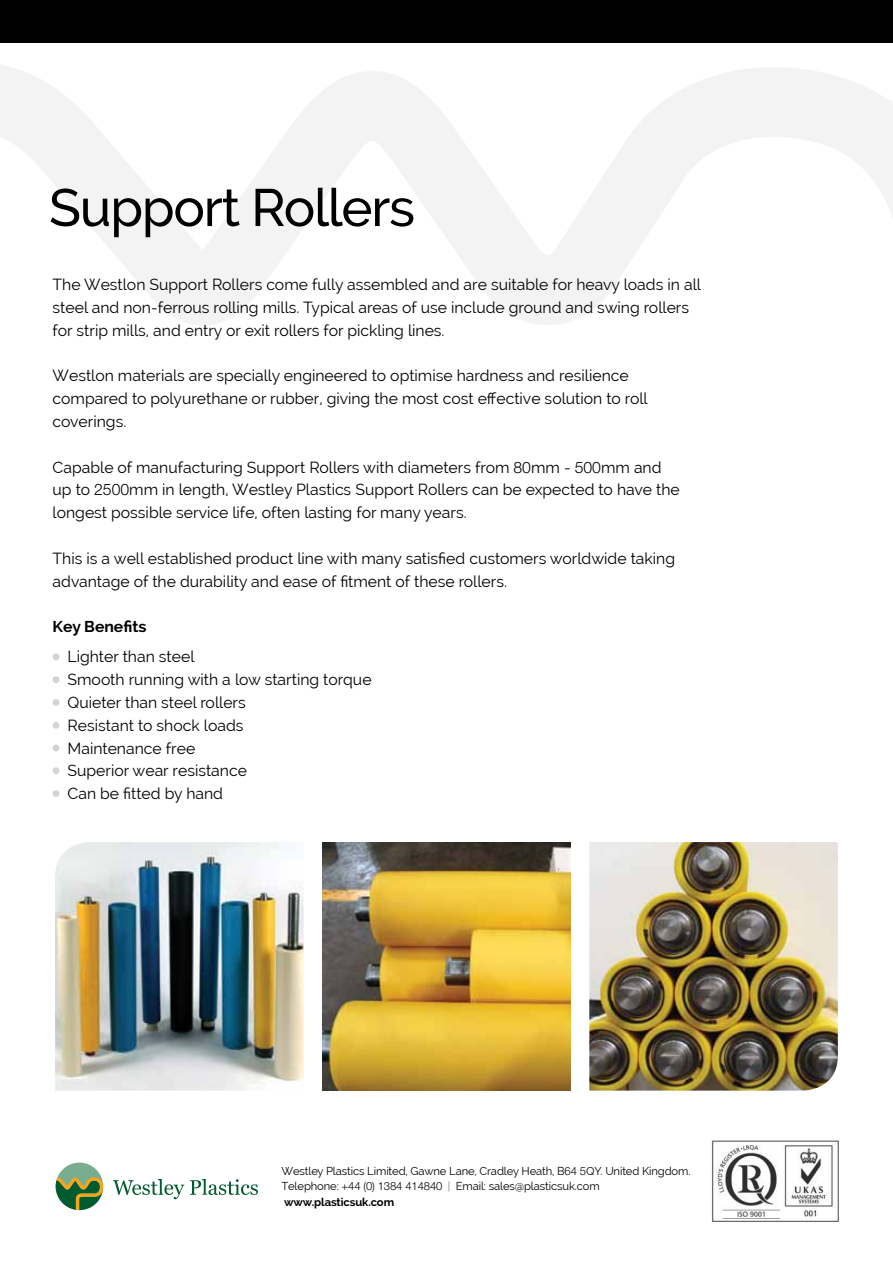
<style>
.page{position:relative;width:893px;height:1263px;background:#fff}
.page>*{position:absolute;margin:0;border:0;box-sizing:border-box;transform-origin:0 0}
.t1{font:500 52.5px "Raleway";letter-spacing:-.02em;color:#000}
.t2{font:15.75px/22.8px "Raleway";color:#000}
.t3{font:700 15.75px "Raleway";color:#000}
.t4{font:11.25px/15.8px "Raleway";letter-spacing:-.01em;color:#000}
.s1{font-family:"Helvetica Neue LT Std";font-weight:300}
.s2{color:#808285}
.s3{font-weight:700}
</style>
<div class="page">
<svg style="left:0;top:65px;width:893px;height:260px"></svg>
<div style="left:0;top:0;width:893px;height:43px;background:#000"></div>
<div style="left:53px;top:653px;width:6px;height:7px;background:#d1d3d4;border-radius:50%"></div>
<div style="left:53px;top:676px;width:6px;height:7px;background:#d1d3d4;border-radius:50%"></div>
<div style="left:53px;top:699px;width:6px;height:7px;background:#d1d3d4;border-radius:50%"></div>
<div style="left:53px;top:722px;width:6px;height:7px;background:#d1d3d4;border-radius:50%"></div>
<svg style="left:53px;top:745px;width:6px;height:6px"></svg>
<div style="left:53px;top:767px;width:6px;height:7px;background:#d1d3d4;border-radius:50%"></div>
<div style="left:53px;top:790px;width:6px;height:7px;background:#d1d3d4;border-radius:50%"></div>
<img style="left:589px;top:842px;width:249px;height:248px">
<img style="left:55px;top:842px;width:249px;height:248px">
<img style="left:322px;top:842px;width:249px;height:248px">
<img style="left:711px;top:1141px;width:128px;height:81px">
<svg style="left:55px;top:1162px;width:49px;height:49px"></svg>
<svg style="left:190px;top:1179px;width:68px;height:16px"></svg>
<svg style="left:113px;top:1179px;width:71px;height:20px"></svg>
<h1 class="t1" style="left:49px;top:177px;width:368px">Support Rollers</h1>
<p class="t2" style="left:53px;top:273px;width:650px">The Westlon Support Rollers come fully assembled and are suitable for heavy loads in all steel and non-ferrous rolling mills. Typical areas of use include ground and swing rollers for strip mills, and entry or exit rollers for pickling lines.</p>
<p class="t2" style="left:53px;top:364px;width:597px">Westlon materials are specially engineered to optimise hardness and resilience compared to polyurethane or rubber, giving the most cost effective solution to roll coverings.</p>
<p class="t2" style="left:53px;top:456px;width:629px">Capable of manufacturing Support Rollers with diameters from <span class="s1">80</span>mm - <span class="s1">500</span>mm and up to <span class="s1">2500</span>mm in length, Westley Plastics Support Rollers can be expected to have the longest possible service life, often lasting for many years.</p>
<p class="t2" style="left:53px;top:547px;width:624px">This is a well established product line with many satisfied customers worldwide taking advantage of the durability and ease of fitment of these rollers.</p>
<p class="t3" style="left:53px;top:618px;width:95px">Key Benefits</p>
<p class="t2" style="left:68px;top:645px;width:306px">Lighter than steel<br>Smooth running with a low starting torque<br>Quieter than steel rollers<br>Resistant to shock loads<br>Maintenance free<br>Superior wear resistance<br>Can be fitted by hand</p>
<p class="t4" style="left:281px;top:1163px;width:411px">Westley Plastics Limited, Gawne Lane, Cradley Heath, B<span class="s1">64 5</span>QY. United Kingdom.<br>Telephone: <span class="s1">+44 (0) 1384 414840</span> <span class="s2">|</span> Email: sales@plasticsuk.com <span class="s3">www.plasticsuk.com</span></p>
</div>
